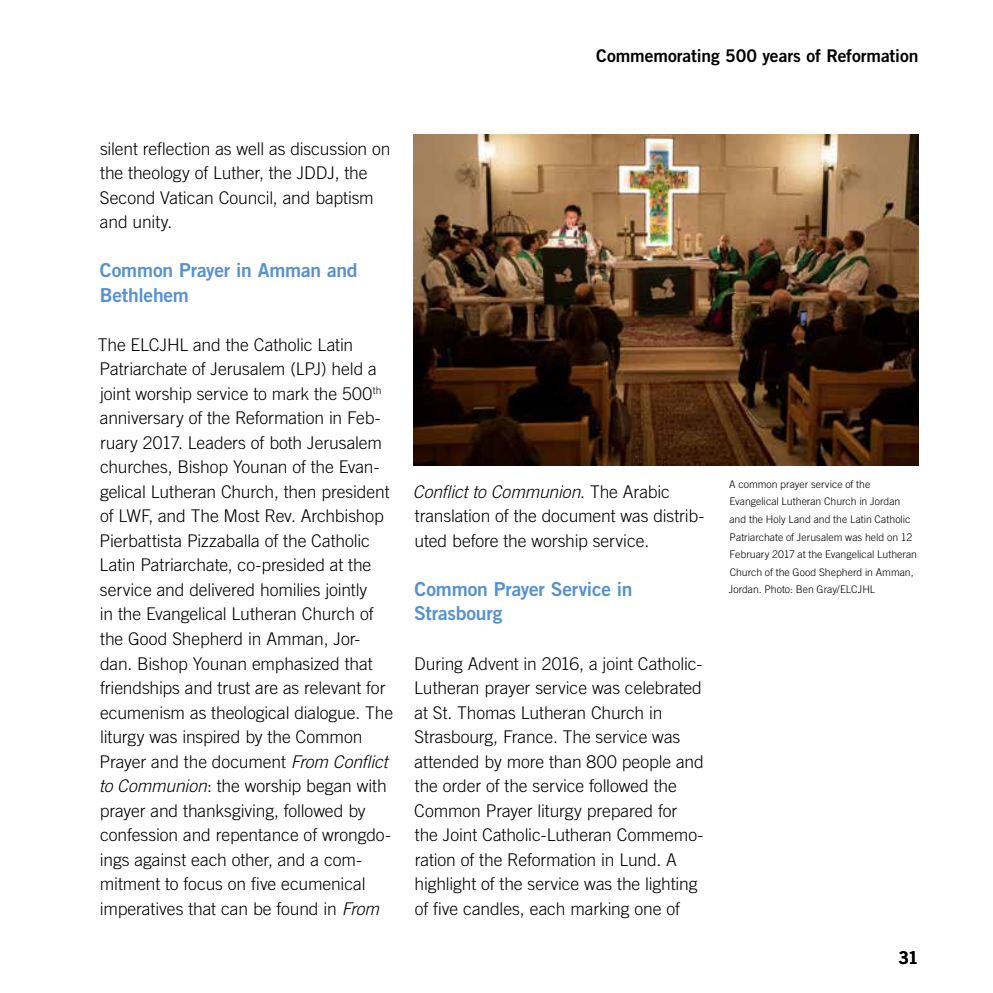
<style>
.page{position:relative;width:993px;height:993px;background:#fff}
.page>*{position:absolute;margin:0;border:0;box-sizing:border-box;transform-origin:0 0}
.t1{font:19.25px/24.5px "Trade Gothic LT Std Bd 2";letter-spacing:-.01em;color:#5692ce}
.t2{font:300 17.5px/24.5px "Trade Gothic LT Std";letter-spacing:-.005em;color:#000}
.t3{font:17.5px "Trade Gothic LT Std Bd 2";letter-spacing:-.005em;color:#000}
.t4{font:300 10.5px/17.5px "Trade Gothic LT Std";color:#000}
.s1{font-style:italic}
</style>
<div class="page">
<img style="left:414px;top:134px;width:504px;height:331px">
<p class="t3" style="left:596px;top:45px;width:323px">Commemorating 500 years of Reformation</p>
<p class="t2" style="left:100px;top:136px;width:292px">silent reflection as well as discussion on the theology of Luther, the JDDJ, the<br>Second Vatican Council, and baptism and unity.</p>
<p class="t1" style="left:100px;top:257px;width:259px">Common Prayer in Amman and<br>Bethlehem</p>
<p class="t2" style="left:98px;top:332px;width:297px">The ELCJHL and the Catholic Latin Patriarchate of Jerusalem (LPJ) held a joint worship service to mark the 500<sup>th </sup>anniversary of the Reformation in Feb&shy;ruary 2017. Leaders of both Jerusalem churches, Bishop Younan of the Evan&shy;gelical Lutheran Church, then president of LWF, and The Most Rev. Archbishop Pierbattista Pizzaballa of the Catholic Latin Patriarchate, co-presided at the service and delivered homilies jointly<br>in the Evangelical Lutheran Church of the Good Shepherd in Amman, Jor&shy;dan. Bishop Younan emphasized that friendships and trust are as relevant for ecumenism as theological dialogue. The liturgy was inspired by the Common Prayer and the document <span class="s1">From Conflict to Communion</span>: the worship began with prayer and thanksgiving, followed by confession and repentance of wrongdo&shy;ings against each other, and a com&shy;mitment to focus on five ecumenical imperatives that can be found in <span class="s1">From</span></p>
<p class="t2" style="left:413px;top:479px;width:293px"><span class="s1">Conflict to Communion</span>. The Arabic translation of the document was distrib&shy;uted before the worship service.</p>
<p class="t1" style="left:414px;top:576px;width:220px">Common Prayer Service in<br>Strasbourg</p>
<p class="t2" style="left:414px;top:650px;width:291px">During Advent in 2016, a joint Catholic-Lutheran prayer service was celebrated at St. Thomas Lutheran Church in Strasbourg, France. The service was attended by more than 800 people and the order of the service followed the Common Prayer liturgy prepared for the Joint Catholic-Lutheran Commemo&shy;ration of the Reformation in Lund. A highlight of the service was the lighting of five candles, each marking one of</p>
<p class="t4" style="left:728px;top:475px;width:190px">A common prayer service of the Evangelical Lutheran Church in Jordan and the Holy Land and the Latin Catholic Patriarchate of Jerusalem was held on 12<br>February 2017 at the Evangelical Lutheran Church of the Good Shepherd in Amman, Jordan. Photo: Ben Gray/ELCJHL</p>
<p class="t3" style="left:898px;top:946px;width:22px">31</p>
</div>
